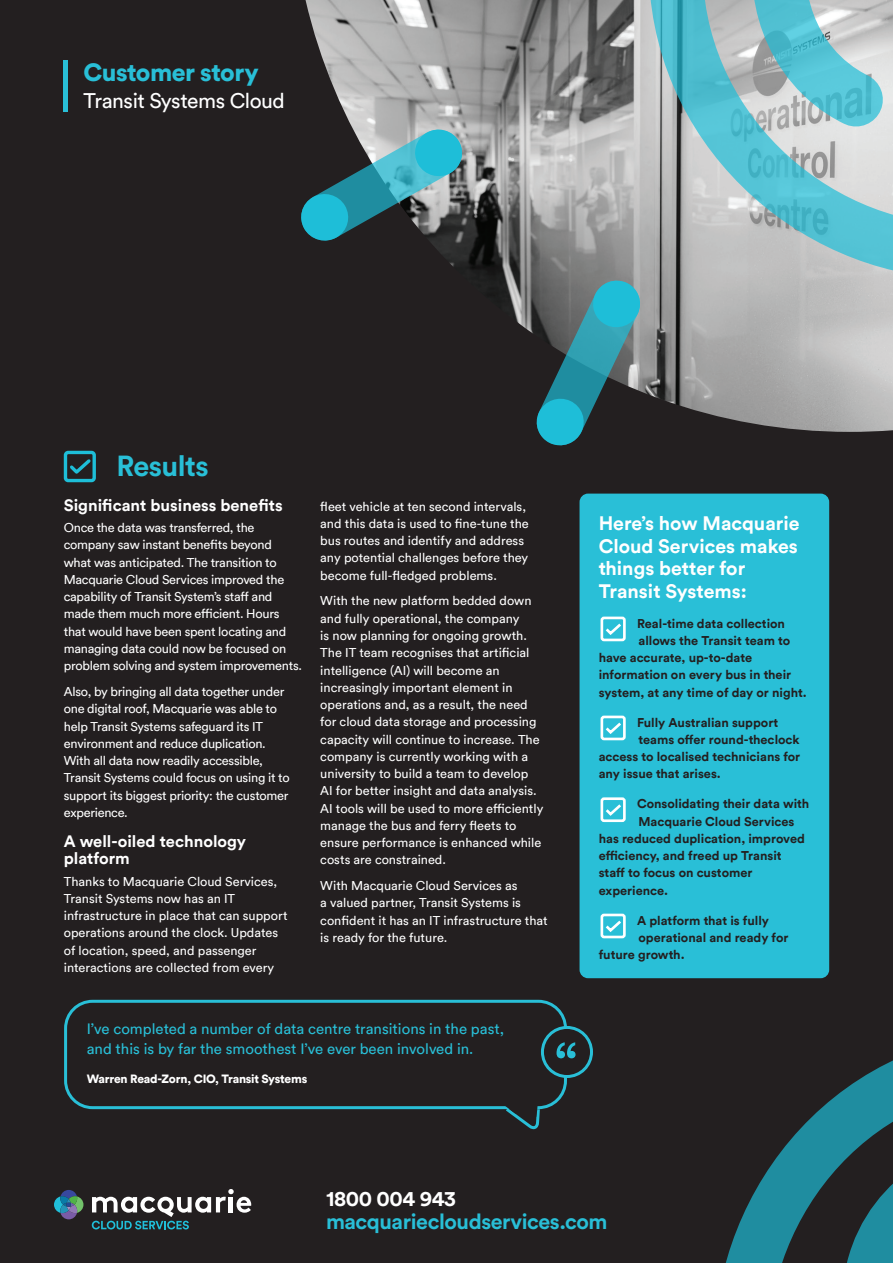
<style>
.page{position:relative;width:893px;height:1263px;background:#231f20}
.page>*{position:absolute;margin:0;border:0;box-sizing:border-box;transform-origin:0 0}
.t1{font:61.5px "Circular";color:#29bfd7}
.t2{font:700 28.8px "Circular Std";letter-spacing:-.02em;color:#29bfd7}
.t3{font:900 24.75px "Circular Std";letter-spacing:-.02em;color:#29bfd7}
.t4{font:700 21.45px "Circular Std";letter-spacing:-.02em;color:#29bfd7}
.t5{font:700 21.45px "Circular Std";letter-spacing:-.02em;color:#fff}
.t6{font:21px "Circular Std";letter-spacing:-.02em;color:#fff}
.t7{font:700 19.5px/22.5px "Circular";color:#fff}
.t8{font:700 16.5px/17.2px "Circular";color:#fff}
.t9{font:15px/19.5px "Circular";color:#29bfd7}
.t10{font:12.75px/17.2px "Circular";color:#fff}
.t11{font:12.75px/17.2px "Circular";letter-spacing:-.02em;color:#fff}
.t12{font:700 12.75px "Circular";color:#231f20}
.t13{font:900 12px "Circular";letter-spacing:-.02em;color:#fff}
</style>
<div class="page">
<div style="left:64px;top:451px;width:32px;height:31px;border:3px solid #1ebed8;border-radius:3px"></div>
<svg style="left:67px;top:456px;width:27px;height:21px"></svg>
<hr style="left:64px;top:61px;width:4px;height:51px;background:#29bfd7">
<svg style="left:54px;top:1190px;width:29px;height:29px"></svg>
<svg style="left:92px;top:1189px;width:159px;height:40px"></svg>
<img style="left:306px;top:0;width:201px;height:296px">
<svg style="left:507px;top:0;width:386px;height:446px;background:#8ca2a6"></svg>
<svg style="left:702px;top:952px;width:191px;height:311px"></svg>
<svg style="left:301px;top:100px;width:188px;height:167px"></svg>
<div style="left:579px;top:494px;width:250px;height:484px;background:#29bfd7;border-radius:9px"></div>
<div style="left:600px;top:617px;width:26px;height:24px;border:3px solid #fff;border-radius:2px"></div>
<svg style="left:603px;top:621px;width:21px;height:16px"></svg>
<div style="left:600px;top:716px;width:26px;height:24px;border:3px solid #fff;border-radius:2px"></div>
<svg style="left:603px;top:720px;width:21px;height:16px"></svg>
<div style="left:600px;top:797px;width:26px;height:25px;border:3px solid #fff;border-radius:2px"></div>
<svg style="left:603px;top:802px;width:21px;height:16px"></svg>
<div style="left:600px;top:914px;width:26px;height:24px;border:3px solid #fff;border-radius:2px"></div>
<svg style="left:603px;top:918px;width:21px;height:16px"></svg>
<div style="left:64px;top:1000px;width:503px;height:109px;border:3px solid #29bfd7;border-radius:27px"></div>
<div style="left:542px;top:1027px;width:49px;height:49px;background:#231f20;border-radius:50%"></div>
<div style="left:541px;top:1026px;width:52px;height:52px;border:3px solid #29bfd7;border-radius:50%"></div>
<svg style="left:503px;top:1105px;width:39px;height:25px"></svg>
<h3 class="t3" style="left:84px;top:55px;width:177px">Customer story</h3>
<h3 class="t6" style="left:84px;top:87px;width:203px">Transit Systems Cloud</h3>
<h2 class="t2" style="left:117px;top:448px;width:94px">Results</h2>
<p class="t8" style="left:64px;top:496px;width:221px">Significant business benefits</p>
<p class="t11" style="left:64px;top:519px;width:240px">Once the data was transferred, the company saw instant benefits beyond what was anticipated. The transition to Macquarie Cloud Services improved the capability of Transit System’s staff and made them much more efficient. Hours that would have been spent locating and managing data could now be focused on problem solving and system improvements.</p>
<p class="t11" style="left:64px;top:682px;width:227px">Also, by bringing all data together under one digital roof, Macquarie was able to help Transit Systems safeguard its IT environment and reduce duplication.<br>With all data now readily accessible, Transit Systems could focus on using it to support its biggest priority: the customer experience.</p>
<p class="t8" style="left:64px;top:832px;width:184px">A well-oiled technology platform</p>
<p class="t10" style="left:64px;top:872px;width:225px">Thanks to Macquarie Cloud Services, Transit Systems now has an IT infrastructure in place that can support operations around the clock. Updates of location, speed, and passenger interactions are collected from every</p>
<p class="t10" style="left:320px;top:497px;width:210px">fleet vehicle at ten second intervals, and this data is used to fine-tune the bus routes and identify and address any potential challenges before they become full-fledged problems.</p>
<p class="t10" style="left:320px;top:592px;width:225px">With the new platform bedded down and fully operational, the company<br>is now planning for ongoing growth.<br>The IT team recognises that artificial intelligence (AI) will become an increasingly important element in operations and, as a result, the need for cloud data storage and processing capacity will continue to increase. The company is currently working with a university to build a team to develop AI for better insight and data analysis.<br>AI tools will be used to more efficiently manage the bus and ferry fleets to ensure performance is enhanced while costs are constrained.</p>
<p class="t10" style="left:320px;top:876px;width:229px">With Macquarie Cloud Services as<br>a valued partner, Transit Systems is confident it has an IT infrastructure that is ready for the future.</p>
<p class="t9" style="left:87px;top:1018px;width:419px">I’ve completed a number of data centre transitions in the past, and this is by far the smoothest I’ve ever been involved in.</p>
<p class="t13" style="left:87px;top:1070px;width:222px">Warren Read-Zorn, CIO, Transit Systems</p>
<h1 class="t1" style="left:554px;top:1024px;width:25px">“</h1>
<h3 class="t7" style="left:599px;top:511px;width:203px">Here’s how Macquarie<br>Cloud Services makes things better for<br>Transit Systems:</h3>
<p class="t12" style="left:637px;top:614px;width:149px">Real-time data collection</p>
<p class="t12" style="left:638px;top:631px;width:153px">allows the Transit team to</p>
<p class="t12" style="left:599px;top:649px;width:155px">have accurate, up-to-date</p>
<p class="t12" style="left:599px;top:666px;width:194px">information on every bus in their</p>
<p class="t12" style="left:599px;top:683px;width:210px">system, at any time of day or night.</p>
<p class="t12" style="left:637px;top:713px;width:143px">Fully Australian support</p>
<p class="t12" style="left:638px;top:730px;width:163px">teams offer round-theclock</p>
<p class="t12" style="left:599px;top:748px;width:203px">access to localised technicians for</p>
<p class="t12" style="left:599px;top:765px;width:124px">any issue that arises.</p>
<p class="t12" style="left:637px;top:795px;width:173px">Consolidating their data with</p>
<p class="t12" style="left:638px;top:812px;width:157px">Macquarie Cloud Services</p>
<p class="t12" style="left:599px;top:829px;width:208px">has reduced duplication, improved</p>
<p class="t12" style="left:599px;top:847px;width:184px">efficiency, and freed up Transit</p>
<p class="t12" style="left:599px;top:864px;width:155px">staff to focus on customer</p>
<p class="t12" style="left:599px;top:881px;width:71px">experience.</p>
<p class="t12" style="left:637px;top:911px;width:133px">A platform that is fully</p>
<p class="t12" style="left:638px;top:928px;width:151px">operational and ready for</p>
<p class="t12" style="left:599px;top:946px;width:88px">future growth.</p>
<h3 class="t5" style="left:326px;top:1185px;width:131px">1800 004 943</h3>
<h3 class="t4" style="left:326px;top:1208px;width:283px">macquariecloudservices.com</h3>
</div>
